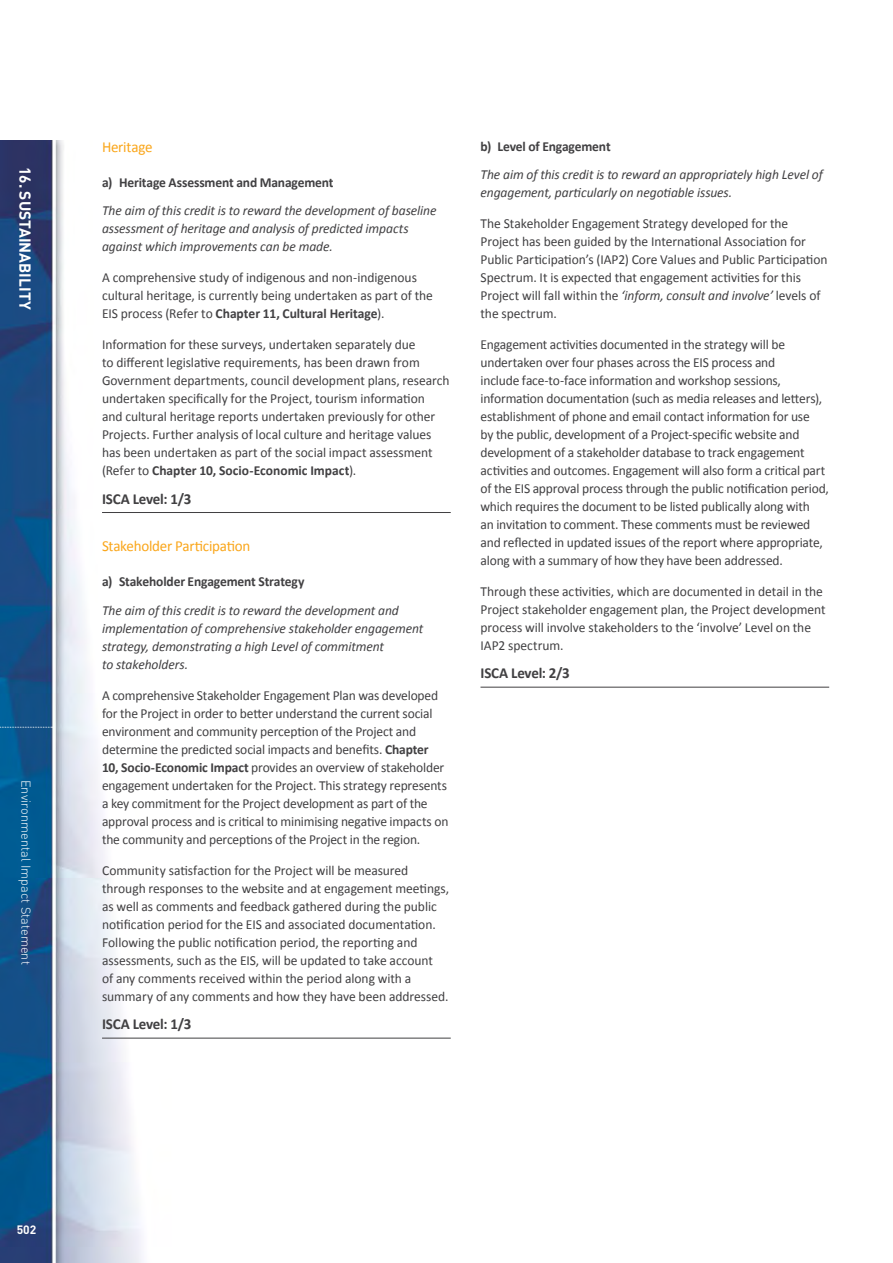
<style>
.page{position:relative;width:893px;height:1263px;background:#fff}
.page>*{position:absolute;margin:0;border:0;box-sizing:border-box;transform-origin:0 0}
.t1{font:700 15.75px "DIN";color:#fff}
.Head_4_no_number{font:700 15.3px "Calibri";letter-spacing:-.01em;color:#414042}
.Head_4_no_number-2{font:15.3px "Calibri";letter-spacing:-.015em;color:#faa61a}
.Body{font:13.8px/18px "Calibri";letter-spacing:-.005em;color:#414042}
.Body_italic_par{font:italic 13.8px/18px "Calibri";letter-spacing:-.005em;color:#414042}
.Head_6{font:700 13.8px "Calibri";letter-spacing:-.01em;color:#414042}
.t2{font:300 12.75px "DIN";color:#fff}
.t3{font:700 12px "DIN";color:#fff}
.s1{font-weight:700}
.s2{font-style:italic}
</style>
<div class="page">
<img style="left:0;top:140px;width:193px;height:1123px">
<svg style="left:0;top:727px;width:53px;height:1px"></svg>
<hr style="left:102px;top:512px;width:349px;height:1px;background:#414042">
<hr style="left:102px;top:1038px;width:349px;height:1px;background:#414042">
<hr style="left:480px;top:687px;width:349px;height:1px;background:#414042">
<p class="t1" style="left:36px;top:167px;width:144px;rotate:90deg">16. SUSTAINABILITY</p>
<p class="t2" style="left:34px;top:780px;width:186px;rotate:90deg">Environmental Impact Statement</p>
<p class="Head_4_no_number-2" style="left:102px;top:137px;width:52px">Heritage</p>
<p class="Head_6" style="left:102px;top:173px;width:233px">a) Heritage Assessment and Management</p>
<p class="Body_italic_par" style="left:102px;top:201px;width:336px">The aim of this credit is to reward the development of baseline assessment of heritage and analysis of predicted impacts against which improvements can be made.</p>
<p class="Body" style="left:102px;top:269px;width:332px">A comprehensive study of indigenous and non-indigenous cultural heritage, is currently being undertaken as part of the<br>EIS process (Refer to <span class="s1">Chapter 11, Cultural Heritage</span>).</p>
<p class="Body" style="left:102px;top:335px;width:349px">Information for these surveys, undertaken separately due<br>to different legislative requirements, has been drawn from Government departments, council development plans, research undertaken specifically for the Project, tourism information<br>and cultural heritage reports undertaken previously for other Projects. Further analysis of local culture and heritage values has been undertaken as part of the social impact assessment (Refer to <span class="s1">Chapter 10, Socio-Economic Impact</span>).</p>
<p class="Head_4_no_number" style="left:102px;top:489px;width:91px">ISCA Level: 1/3</p>
<p class="Head_4_no_number-2" style="left:102px;top:537px;width:150px">Stakeholder Participation</p>
<p class="Head_6" style="left:102px;top:573px;width:204px">a) Stakeholder Engagement Strategy</p>
<p class="Body_italic_par" style="left:102px;top:601px;width:323px">The aim of this credit is to reward the development and implementation of comprehensive stakeholder engagement strategy, demonstrating a high Level of commitment<br>to stakeholders.</p>
<p class="Body" style="left:102px;top:686px;width:348px">A comprehensive Stakeholder Engagement Plan was developed for the Project in order to better understand the current social environment and community perception of the Project and determine the predicted social impacts and benefits. <span class="s1">Chapter 10, Socio-Economic Impact</span> provides an overview of stakeholder engagement undertaken for the Project. This strategy represents a key commitment for the Project development as part of the approval process and is critical to minimising negative impacts on the community and perceptions of the Project in the region.</p>
<p class="Body" style="left:102px;top:861px;width:349px">Community satisfaction for the Project will be measured through responses to the website and at engagement meetings, as well as comments and feedback gathered during the public notification period for the EIS and associated documentation.<br>Following the public notification period, the reporting and assessments, such as the EIS, will be updated to take account<br>of any comments received within the period along with a summary of any comments and how they have been addressed.</p>
<p class="Head_4_no_number" style="left:102px;top:1014px;width:91px">ISCA Level: 1/3</p>
<p class="Head_6" style="left:480px;top:137px;width:132px">b) Level of Engagement</p>
<p class="Body_italic_par" style="left:480px;top:165px;width:344px">The aim of this credit is to reward an appropriately high Level of engagement, particularly on negotiable issues.</p>
<p class="Body" style="left:480px;top:215px;width:349px">The Stakeholder Engagement Strategy developed for the Project has been guided by the International Association for Public Participation’s (IAP2) Core Values and Public Participation Spectrum. It is expected that engagement activities for this Project will fall within the <span class="s2">‘inform, consult and involve’</span> levels of the spectrum.</p>
<p class="Body" style="left:480px;top:335px;width:350px">Engagement activities documented in the strategy will be undertaken over four phases across the EIS process and<br>include face-to-face information and workshop sessions, information documentation (such as media releases and letters), establishment of phone and email contact information for use<br>by the public, development of a Project-specific website and development of a stakeholder database to track engagement activities and outcomes. Engagement will also form a critical part of the EIS approval process through the public notification period, which requires the document to be listed publically along with<br>an invitation to comment. These comments must be reviewed and reflected in updated issues of the report where appropriate, along with a summary of how they have been addressed.</p>
<p class="Body" style="left:480px;top:582px;width:347px">Through these activities, which are documented in detail in the Project stakeholder engagement plan, the Project development process will involve stakeholders to the ‘involve’ Level on the IAP2 spectrum.</p>
<p class="Head_4_no_number" style="left:480px;top:663px;width:91px">ISCA Level: 2/3</p>
<p class="t3" style="left:17px;top:1221px;width:21px">502</p>
</div>
